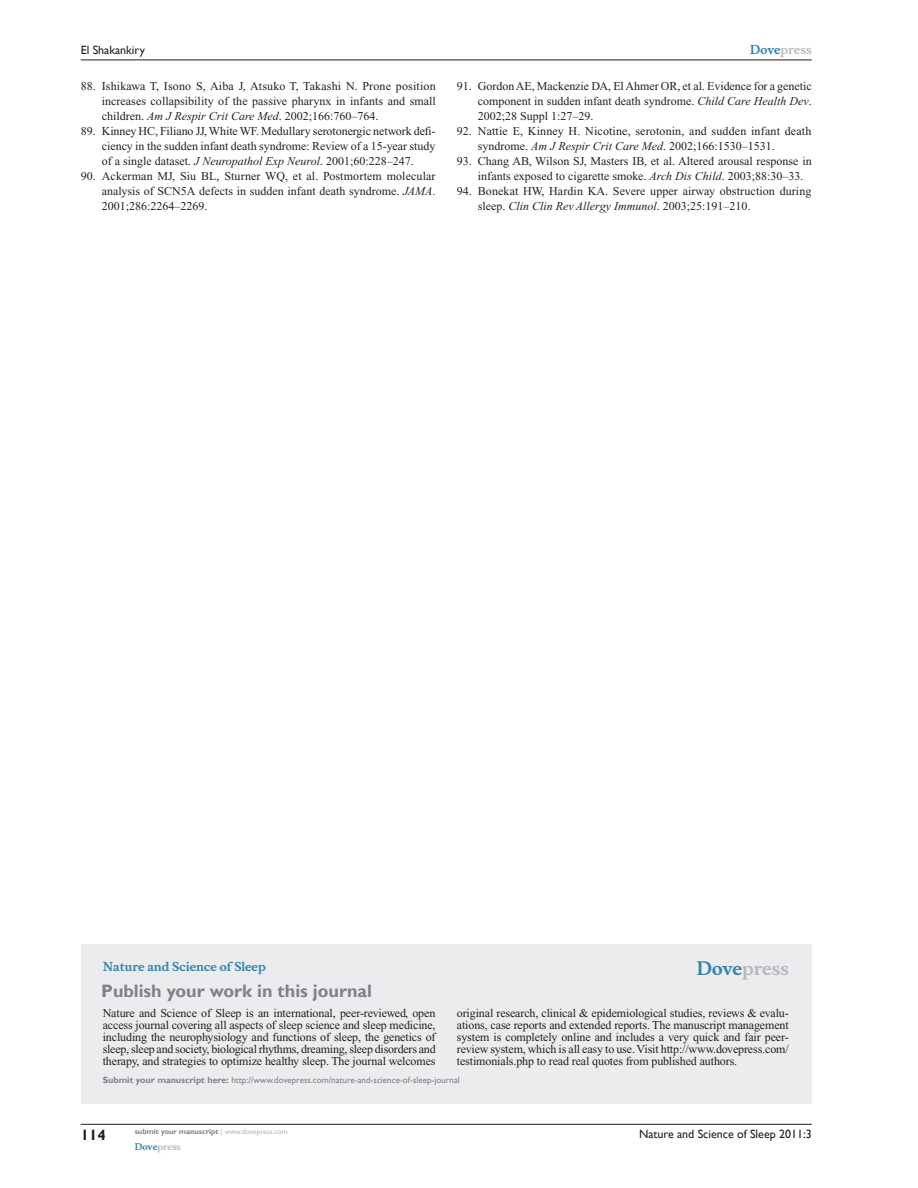
<style>
.page{position:relative;width:918px;height:1188px;background:#fff}
.page>*{position:absolute;margin:0;border:0;box-sizing:border-box;transform-origin:0 0}
.t1{font:700 18px "Gill Sans";color:#808285}
.t2{font:700 18px "Musee";color:#b8b9bc}
.t3{font:700 15px "Gill Sans";color:#231f20}
.t4{font:12px/15px "Times New Roman";color:#231f20;text-align:justify}
.t5{font:12px "Gill Sans";color:#231f20}
.t6{font:700 12px "Musee";color:#3485ae}
.t7{font:700 12px "Musee";color:#b8b9bc}
.t8{font:9px "Gill Sans";color:#808285}
.t9{font:700 9px "Musee";color:#b8b9bc}
.t10{font:700 7.5px "Gill Sans";color:#808285}
.s1{font-style:italic}
.s2{color:#3485ae}
.s3{font-weight:700}
.s4{font-weight:400;color:#b8b9bc}
</style>
<div class="page">
<div style="left:81px;top:944px;width:731px;height:159px;background:#ececee"></div>
<hr style="left:81px;top:1124px;width:731px;height:1px;background:#231f20">
<hr style="left:81px;top:60px;width:731px;height:1px;background:#231f20">
<p class="t5" style="left:81px;top:43px;width:66px">El Shakankiry</p>
<p class="t4" style="left:102px;top:79px;width:336px;text-indent:-21px">88. Ishikawa T, Isono S, Aiba J, Atsuko T, Takashi N. Prone position increases collapsibility of the passive pharynx in infants and small children. <span class="s1">Am J Respir Crit Care Med</span>. 2002;166:760–764.</p>
<p class="t4" style="left:102px;top:124px;width:335px;text-indent:-21px">89. Kinney HC, Filiano JJ, White WF. Medullary serotonergic network defi&shy;ciency in the sudden infant death syndrome: Review of a 15-year study of a single dataset. <span class="s1">J Neuropathol Exp Neurol</span>. 2001;60:228–247.</p>
<p class="t4" style="left:102px;top:169px;width:335px;text-indent:-21px">90. Ackerman MJ, Siu BL, Sturner WQ, et al. Postmortem molecular analysis of SCN5A defects in sudden infant death syndrome. <span class="s1">JAMA</span>.<br>2001;286:2264–2269.</p>
<p class="t7" style="left:750px;top:43px;width:63px"><span class="s2">Dove</span>press</p>
<p class="t4" style="left:478px;top:79px;width:335px;text-indent:-21px">91. Gordon AE, Mackenzie DA, El Ahmer OR, et al. Evidence for a genetic component in sudden infant death syndrome. <span class="s1">Child Care Health Dev</span>.<br>2002;28 Suppl 1:27–29.</p>
<p class="t4" style="left:478px;top:124px;width:335px;text-indent:-21px">92. Nattie E, Kinney H. Nicotine, serotonin, and sudden infant death syndrome. <span class="s1">Am J Respir Crit Care Med</span>. 2002;166:1530–1531.</p>
<p class="t4" style="left:478px;top:154px;width:335px;text-indent:-21px">93. Chang AB, Wilson SJ, Masters IB, et al. Altered arousal response in infants exposed to cigarette smoke. <span class="s1">Arch Dis Child</span>. 2003;88:30–33.</p>
<p class="t4" style="left:478px;top:184px;width:335px;text-indent:-21px">94. Bonekat HW, Hardin KA. Severe upper airway obstruction during sleep. <span class="s1">Clin Clin Rev Allergy Immunol</span>. 2003;25:191–210.</p>
<p class="t6" style="left:103px;top:959px;width:164px">Nature and Science of Sleep</p>
<h1 class="t1" style="left:101px;top:980px;width:272px">Publish your work in this journal</h1>
<h1 class="t2" style="left:697px;top:958px;width:94px"><span class="s2">Dove</span>press</h1>
<p class="t4" style="left:103px;top:1007px;width:334px;line-height:12px">Nature and Science of Sleep is an international, peer-reviewed, open access journal covering all aspects of sleep science and sleep medicine, including the neurophysiology and functions of sleep, the genetics of sleep, sleep and society, biological rhythms, dreaming, sleep disorders and therapy, and strategies to optimize healthy sleep. The journal welcomes</p>
<p class="t4" style="left:457px;top:1007px;width:333px;line-height:12px">original research, clinical &amp; epidemiological studies, reviews &amp; evalu&shy;ations, case reports and extended reports. The manuscript management system is completely online and includes a very quick and fair peer&shy;review system, which is all easy to use. Visit http://www.dovepress.com/ testimonials.php to read real quotes from published authors.</p>
<p class="t8" style="left:103px;top:1075px;width:359px"><span class="s3">Submit your manuscript here:</span> http://www.dovepress.com/nature-and-science-of-sleep-journal</p>
<p class="t3" style="left:81px;top:1126px;width:26px">114</p>
<p class="t10" style="left:135px;top:1127px;width:154px">submit your manuscript <span class="s4">| www.dovepress.com</span></p>
<p class="t9" style="left:135px;top:1141px;width:48px"><span class="s2">Dove</span>press</p>
<p class="t5" style="left:639px;top:1127px;width:174px">Nature and Science of Sleep 2011:3</p>
</div>
